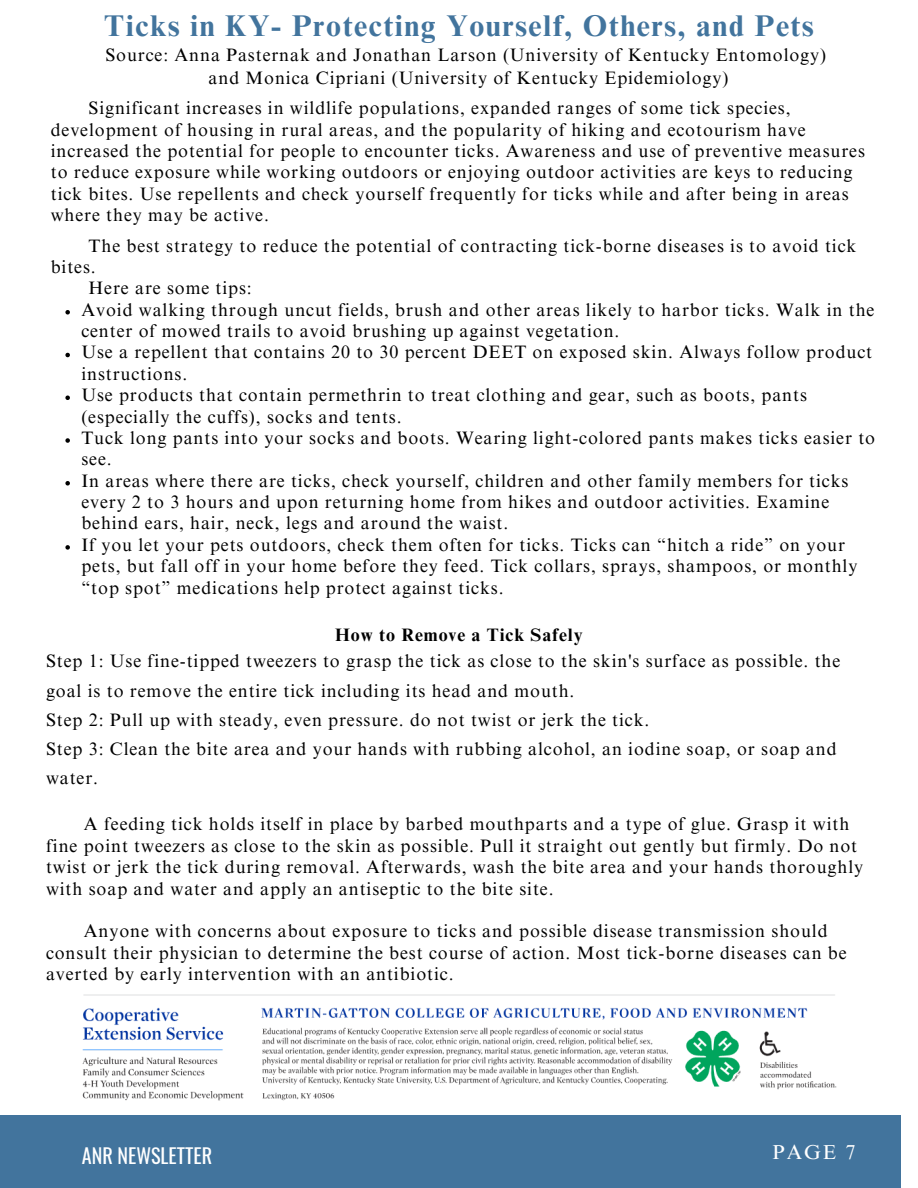
<style>
.page{position:relative;width:918px;height:1188px;background:#fff}
.page>*{position:absolute;margin:0;border:0;box-sizing:border-box;transform-origin:0 0}
.t1{font:700 30px "Times NRMT Pro";letter-spacing:.05em;color:#42749d}
.t2{font:20.1px "Oswald";color:#fff}
.t3{font:20.1px "Times NRMT Pro";color:#fff}
.t4{font:18px/21.3px "Times NRMT Pro";letter-spacing:.05em;color:#000}
.t5{font:700 18px "Times NRMT Pro";letter-spacing:.05em;color:#000}
</style>
<div class="page">
<div style="left:0;top:1115px;width:901px;height:73px;background:#42749d"></div>
<img style="left:82px;top:994px;width:755px;height:107px">
<svg style="left:65px;top:310px;width:5px;height:5px"></svg>
<svg style="left:65px;top:353px;width:5px;height:4px"></svg>
<svg style="left:65px;top:396px;width:5px;height:4px"></svg>
<svg style="left:65px;top:438px;width:5px;height:5px"></svg>
<svg style="left:65px;top:481px;width:5px;height:5px"></svg>
<svg style="left:65px;top:545px;width:5px;height:5px"></svg>
<p class="t1" style="left:104px;top:14px;width:711px">Ticks in KY- Protecting Yourself, Others, and Pets</p>
<p class="t4" style="left:105px;top:46px;width:722px">Source: Anna Pasternak and Jonathan Larson (University of Kentucky Entomology)</p>
<p class="t4" style="left:209px;top:70px;width:521px">and Monica Cipriani (University of Kentucky Epidemiology)</p>
<p class="t4" style="left:51px;top:100px;width:816px;text-indent:38px">Significant increases in wildlife populations, expanded ranges of some tick species, development of housing in rural areas, and the popularity of hiking and ecotourism have increased the potential for people to encounter ticks. Awareness and use of preventive measures to reduce exposure while working outdoors or enjoying outdoor activities are keys to reducing tick bites. Use repellents and check yourself frequently for ticks while and after being in areas where they may be active.</p>
<p class="t4" style="left:51px;top:237px;width:807px;text-indent:38px">The best strategy to reduce the potential of contracting tick-borne diseases is to avoid tick bites.</p>
<p class="t4" style="left:89px;top:280px;width:165px">Here are some tips:</p>
<p class="t4" style="left:81px;top:301px;width:795px">Avoid walking through uncut fields, brush and other areas likely to harbor ticks. Walk in the center of mowed trails to avoid brushing up against vegetation.</p>
<p class="t4" style="left:81px;top:344px;width:792px">Use a repellent that contains 20 to 30 percent DEET on exposed skin. Always follow product instructions.</p>
<p class="t4" style="left:81px;top:387px;width:727px">Use products that contain permethrin to treat clothing and gear, such as boots, pants (especially the cuffs), socks and tents.</p>
<p class="t4" style="left:81px;top:429px;width:795px">Tuck long pants into your socks and boots. Wearing light-colored pants makes ticks easier to see.</p>
<p class="t4" style="left:81px;top:472px;width:769px">In areas where there are ticks, check yourself, children and other family members for ticks every 2 to 3 hours and upon returning home from hikes and outdoor activities. Examine behind ears, hair, neck, legs and around the waist.</p>
<p class="t4" style="left:81px;top:536px;width:777px">If you let your pets outdoors, check them often for ticks. Ticks can “hitch a ride” on your pets, but fall off in your home before they feed. Tick collars, sprays, shampoos, or monthly “top spot” medications help protect against ticks.</p>
<p class="t5" style="left:335px;top:629px;width:249px">How to Remove a Tick Safely</p>
<p class="t4" style="left:46px;top:653px;width:796px">Step 1: Use fine-tipped tweezers to grasp the tick as close to the skin's surface as possible. the</p>
<p class="t4" style="left:46px;top:682px;width:530px">goal is to remove the entire tick including its head and mouth.</p>
<p class="t4" style="left:46px;top:711px;width:605px">Step 2: Pull up with steady, even pressure. do not twist or jerk the tick.</p>
<p class="t4" style="left:46px;top:740px;width:792px">Step 3: Clean the bite area and your hands with rubbing alcohol, an iodine soap, or soap and</p>
<p class="t4" style="left:46px;top:770px;width:54px">water.</p>
<p class="t4" style="left:46px;top:816px;width:819px;text-indent:38px">A feeding tick holds itself in place by barbed mouthparts and a type of glue. Grasp it with fine point tweezers as close to the skin as possible. Pull it straight out gently but firmly. Do not twist or jerk the tick during removal. Afterwards, wash the bite area and your hands thoroughly with soap and water and apply an antiseptic to the bite site.</p>
<p class="t4" style="left:46px;top:923px;width:802px;text-indent:38px">Anyone with concerns about exposure to ticks and possible disease transmission should consult their physician to determine the best course of action. Most tick-borne diseases can be averted by early intervention with an antibiotic.</p>
<p class="t2" style="left:82px;top:1140px;width:132px">ANR NEWSLETTER</p>
<p class="t3" style="left:773px;top:1144px;width:84px">PAGE 7</p>
</div>
